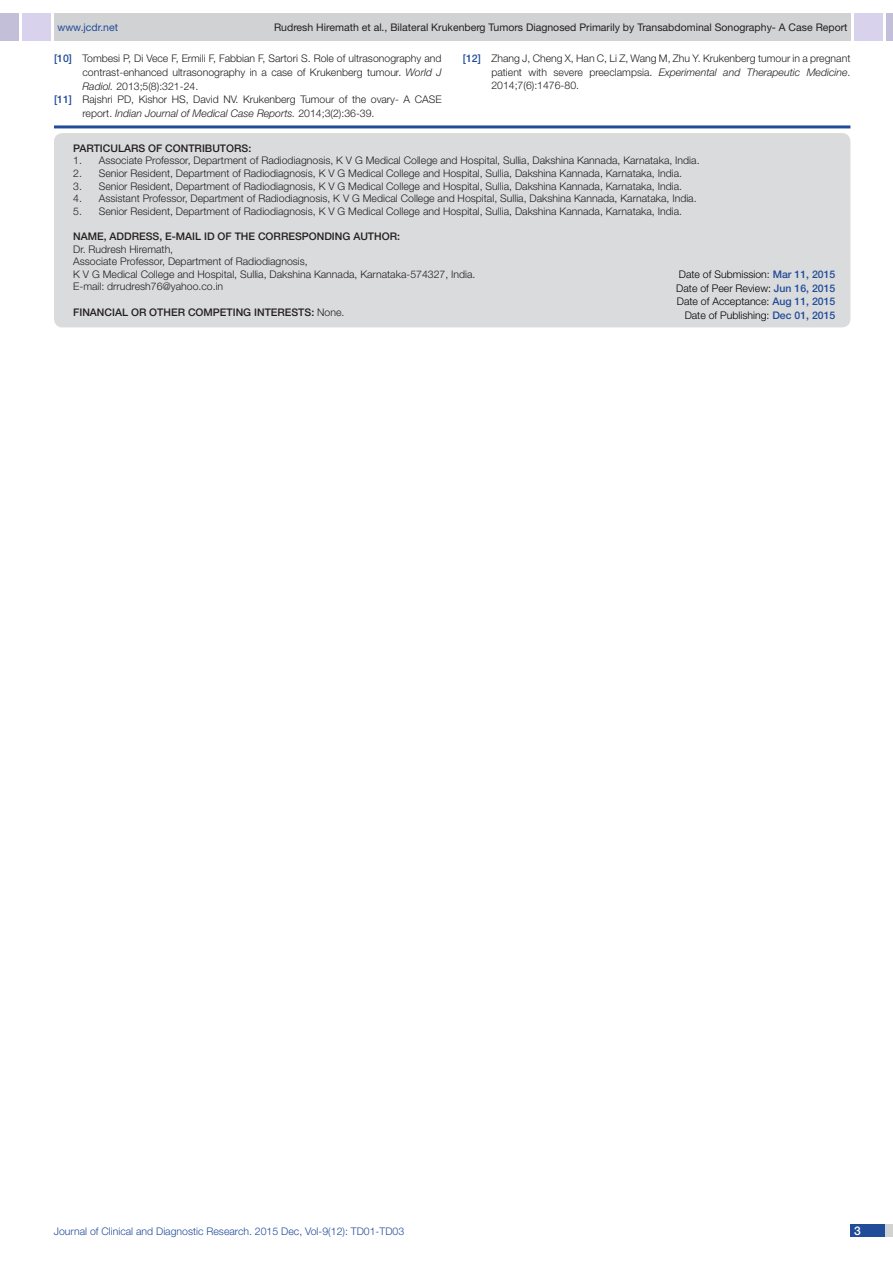
<style>
.page{position:relative;width:893px;height:1263px;background:#fff}
.page>*{position:absolute;margin:0;border:0;box-sizing:border-box;transform-origin:0 0}
.t1{font:500 12px "Helvetica Neue";color:#fff}
.con_particulars{font:300 10.5px/13.5px "Helvetica Neue";color:#231f20;text-align:justify}
.con_particulars-2{font:500 10.5px "Helvetica Neue";color:#231f20}
.t2{font:300 10.5px "Helvetica Neue";color:#000}
.t3{font:10.5px "Helvetica Neue";color:#231f20}
.t4{font:300 10.5px "Helvetica Neue";color:#214c99}
.t5{font:italic 300 10.5px "Helvetica Neue";color:#231f20}
.t6{font:10.5px "Helvetica Neue";color:#214c99}
.s1{font-weight:500;color:#214c99}
.s2{font-style:italic}
.s3{font-style:normal}
.s4{font-weight:300}
</style>
<div class="page">
<div style="left:54px;top:13px;width:796px;height:28px;background:#d1d2d4"></div>
<div style="left:0;top:13px;width:19px;height:28px;background:#c3bfd8"></div>
<div style="left:22px;top:13px;width:29px;height:28px;background:#d9d2ec"></div>
<div style="left:886px;top:13px;width:7px;height:28px;background:#c3bfd8"></div>
<div style="left:854px;top:13px;width:29px;height:28px;background:#d9d2ec"></div>
<div style="left:850px;top:1224px;width:43px;height:13px;background:#d1d2d4"></div>
<div style="left:850px;top:1224px;width:35px;height:13px;background:#214c99"></div>
<hr style="left:54px;top:125px;width:796px;height:3px;background:#214c99">
<div style="left:54px;top:133px;width:796px;height:194px;background:#dadbdc;border-radius:9px"></div>
<p class="t6" style="left:57px;top:21px;width:62px">www.jcdr.net</p>
<p class="t3" style="left:274px;top:21px;width:575px">Rudresh Hiremath et al., Bilateral Krukenberg Tumors Diagnosed Primarily by Transabdominal Sonography- A Case Report</p>
<p class="con_particulars" style="left:54px;top:52px;width:389px"><span class="s1">[10]</span> Tombesi P, Di Vece F, Ermili F, Fabbian F, Sartori S. Role of ultrasonography and</p>
<p class="con_particulars" style="left:82px;top:66px;width:361px">contrast-enhanced ultrasonography in a case of Krukenberg tumour. <span class="s2">World J</span></p>
<p class="con_particulars" style="left:82px;top:79px;width:117px"><span class="s2">Radiol.</span> 2013;5(8):321-24.</p>
<p class="con_particulars" style="left:54px;top:93px;width:389px"><span class="s1">[11]</span> Rajshri PD, Kishor HS, David NV. Krukenberg Tumour of the ovary- A CASE</p>
<p class="t5" style="left:82px;top:107px;width:293px"><span class="s3">report.</span> Indian Journal of Medical Case Reports. <span class="s3">2014;3(2):36-39.</span></p>
<p class="con_particulars" style="left:491px;top:52px;width:361px;text-indent:-28px"><span class="s1">[12]</span> Zhang J, Cheng X, Han C, Li Z, Wang M, Zhu Y. Krukenberg tumour in a pregnant patient with severe preeclampsia. <span class="s2">Experimental and Therapeutic Medicine</span>.<br>2014;7(6):1476-80.</p>
<p class="con_particulars-2" style="left:73px;top:142px;width:179px">PARTICULARS OF CONTRIBUTORS:</p>
<p class="con_particulars" style="left:73px;top:154px;width:628px">1. Associate Professor, Department of Radiodiagnosis, K V G Medical College and Hospital, Sullia, Dakshina Kannada, Karnataka, India.</p>
<p class="con_particulars" style="left:73px;top:166px;width:610px">2. Senior Resident, Department of Radiodiagnosis, K V G Medical College and Hospital, Sullia, Dakshina Kannada, Karnataka, India.</p>
<p class="con_particulars" style="left:73px;top:179px;width:610px">3. Senior Resident, Department of Radiodiagnosis, K V G Medical College and Hospital, Sullia, Dakshina Kannada, Karnataka, India.</p>
<p class="con_particulars" style="left:73px;top:191px;width:625px">4. Assistant Professor, Department of Radiodiagnosis, K V G Medical College and Hospital, Sullia, Dakshina Kannada, Karnataka, India.</p>
<p class="con_particulars" style="left:73px;top:204px;width:610px">5. Senior Resident, Department of Radiodiagnosis, K V G Medical College and Hospital, Sullia, Dakshina Kannada, Karnataka, India.</p>
<p class="con_particulars-2" style="left:73px;top:230px;width:328px">NAME, ADDRESS, E-MAIL ID OF THE CORRESPONDING AUTHOR:</p>
<p class="con_particulars" style="left:73px;top:242px;width:101px">Dr. Rudresh Hiremath,</p>
<p class="con_particulars" style="left:73px;top:254px;width:236px">Associate Professor, Department of Radiodiagnosis,</p>
<p class="con_particulars" style="left:73px;top:267px;width:404px">K V G Medical College and Hospital, Sullia, Dakshina Kannada, Karnataka-574327, India.</p>
<p class="con_particulars" style="left:73px;top:280px;width:152px">E-mail: drrudresh76@yahoo.co.in</p>
<p class="con_particulars-2" style="left:73px;top:306px;width:14px">Financial</p>
<p class="con_particulars-2" style="left:131px;top:306px;width:215px">OR OTHER COMPETING INTERESTS: <span class="s4">None.</span></p>
<p class="t2" style="left:679px;top:268px;width:158px">Date of Submission: <span class="s1">Mar 11, 2015</span></p>
<p class="t2" style="left:676px;top:281px;width:161px">Date of Peer Review: <span class="s1">Jun 16, 2015</span></p>
<p class="t2" style="left:677px;top:295px;width:160px">Date of Acceptance: <span class="s1">Aug 11, 2015</span></p>
<p class="t2" style="left:685px;top:308px;width:152px">Date of Publishing: <span class="s1">Dec 01, 2015</span></p>
<p class="t4" style="left:54px;top:1225px;width:352px">Journal of Clinical and Diagnostic Research. 2015 Dec, Vol-9(12): TD01-TD03</p>
<p class="t1" style="left:854px;top:1223px;width:8px">3</p>
</div>
